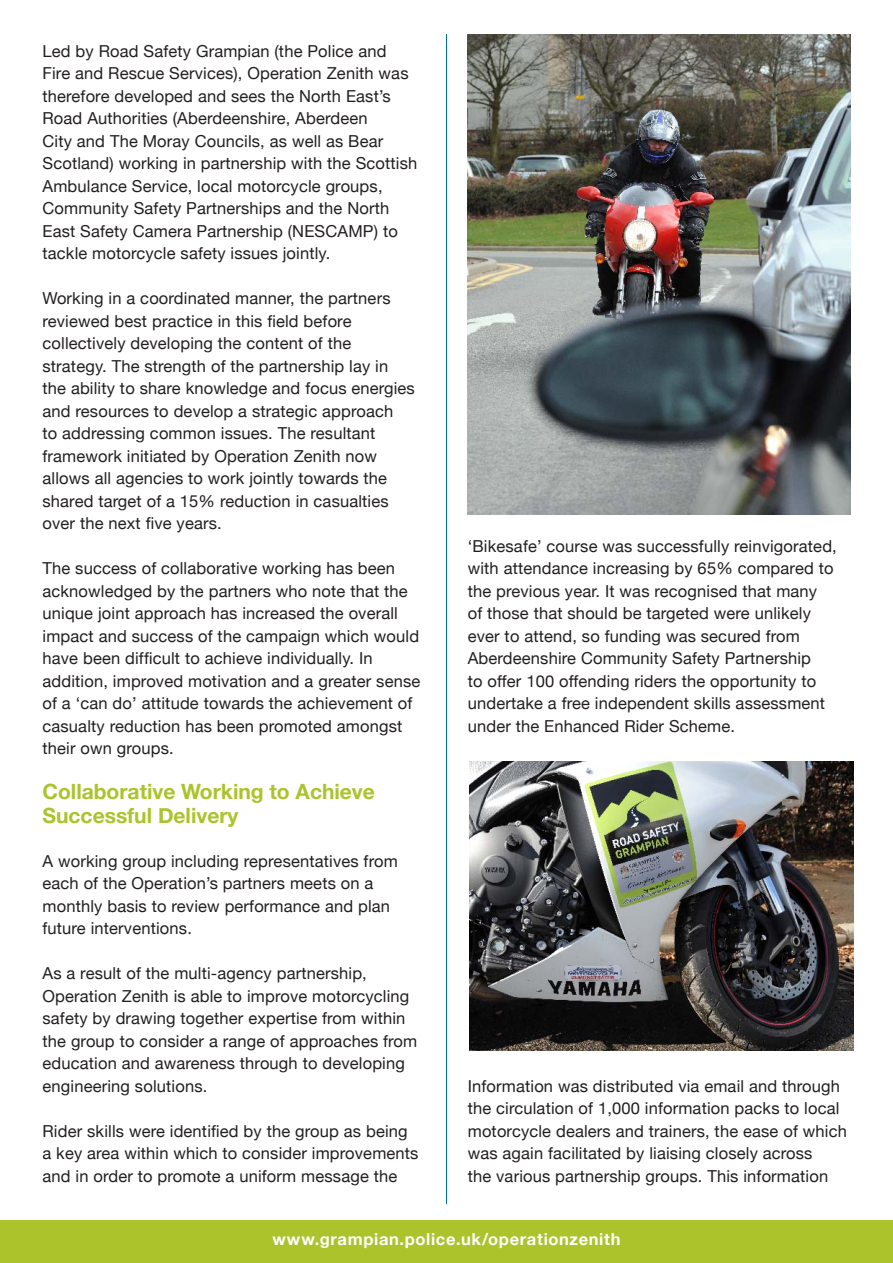
<style>
.page{position:relative;width:893px;height:1263px;background:#fff}
.page>*{position:absolute;margin:0;border:0;box-sizing:border-box;transform-origin:0 0}
.Sub_head{font:700 21px/24px "Helvetica Neue";color:#acc32b}
.body_text{font:16.5px/22.5px "Helvetica Neue";letter-spacing:.01em;color:#231f20}
.t1{font:700 16.5px "Helvetica Neue";letter-spacing:.04em;color:#fff}
</style>
<div class="page">
<div style="left:0;top:1220px;width:893px;height:43px;background:#acc32b"></div>
<hr style="left:446px;top:34px;width:1px;height:1170px;background:#006991">
<img style="left:468px;top:34px;width:382px;height:480px">
<img style="left:470px;top:761px;width:384px;height:289px">
<p class="body_text" style="left:43px;top:39px;width:376px">Led by Road Safety Grampian (the Police and Fire and Rescue Services), Operation Zenith was therefore developed and sees the North East’s Road Authorities (Aberdeenshire, Aberdeen<br>City and The Moray Councils, as well as Bear Scotland) working in partnership with the Scottish Ambulance Service, local motorcycle groups, Community Safety Partnerships and the North East Safety Camera Partnership (NESCAMP) to tackle motorcycle safety issues jointly.</p>
<p class="body_text" style="left:43px;top:287px;width:374px">Working in a coordinated manner, the partners reviewed best practice in this field before collectively developing the content of the strategy. The strength of the partnership lay in the ability to share knowledge and focus energies and resources to develop a strategic approach<br>to addressing common issues. The resultant framework initiated by Operation Zenith now allows all agencies to work jointly towards the shared target of a 15% reduction in casualties over the next five years.</p>
<p class="body_text" style="left:43px;top:557px;width:379px">The success of collaborative working has been acknowledged by the partners who note that the unique joint approach has increased the overall impact and success of the campaign which would have been difficult to achieve individually. In addition, improved motivation and a greater sense of a ‘can do’ attitude towards the achievement of casualty reduction has been promoted amongst their own groups.</p>
<p class="Sub_head" style="left:43px;top:779px;width:334px">Collaborative Working to Achieve<br>Successful Delivery</p>
<p class="body_text" style="left:43px;top:849px;width:357px">A working group including representatives from each of the Operation’s partners meets on a monthly basis to review performance and plan future interventions.</p>
<p class="body_text" style="left:43px;top:962px;width:376px">As a result of the multi-agency partnership, Operation Zenith is able to improve motorcycling safety by drawing together expertise from within the group to consider a range of approaches from education and awareness through to developing engineering solutions.</p>
<p class="body_text" style="left:43px;top:1119px;width:378px">Rider skills were identified by the group as being a key area within which to consider improvements and in order to promote a uniform message the</p>
<p class="body_text" style="left:468px;top:534px;width:371px">‘Bikesafe’ course was successfully reinvigorated, with attendance increasing by 65% compared to the previous year. It was recognised that many<br>of those that should be targeted were unlikely ever to attend, so funding was secured from Aberdeenshire Community Safety Partnership<br>to offer 100 offending riders the opportunity to undertake a free independent skills assessment under the Enhanced Rider Scheme.</p>
<p class="body_text" style="left:468px;top:1074px;width:381px">Information was distributed via email and through the circulation of 1,000 information packs to local motorcycle dealers and trainers, the ease of which was again facilitated by liaising closely across<br>the various partnership groups. This information</p>
<p class="t1" style="left:272px;top:1229px;width:350px">www.grampian.police.uk/operationzenith</p>
</div>
